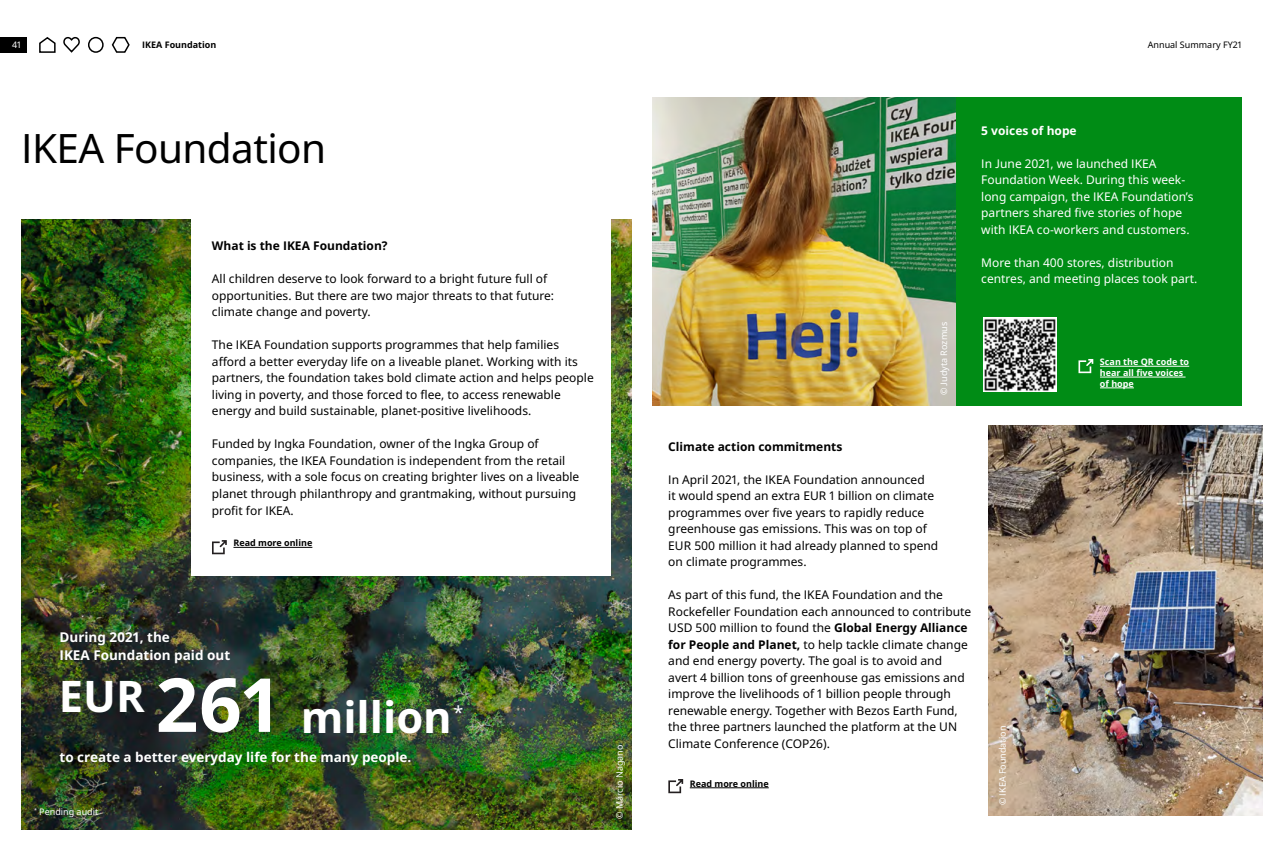
<style>
.page{position:relative;width:1263px;height:851px;background:#fff}
.page>*{position:absolute;margin:0;border:0;box-sizing:border-box;transform-origin:0 0}
.t1{font:700 43.5px "Noto IKEA Latin";color:#fff}
.t2{font:40.5px "Noto IKEA Latin";letter-spacing:-.015em;color:#000}
.t3{font:18px "Noto IKEA Latin";color:#fff}
.t4{font:700 13.5px/18px "Noto IKEA Latin";color:#fff}
.t5{font:12px/16.5px "Noto IKEA Latin";color:#000}
.t6{font:12px/16.5px "Noto IKEA Latin";color:#fff}
.t7{font:700 12px "Noto IKEA Latin";color:#000}
.t8{font:700 12px "Noto IKEA Latin";color:#fff}
.t9{font:9px "Noto IKEA Latin";color:#fff}
.t10{font:700 9px "Noto IKEA Latin";color:#000}
.t11{font:700 9px/10.8px "Noto IKEA Latin";color:#fff}
.t12{font:9px "Noto IKEA Latin";color:#000}
.s1{font-size:74.55px}
.s2{font-weight:700}
</style>
<div class="page">
<div style="left:0;top:37px;width:27px;height:15px;background:#000"></div>
<svg style="left:39px;top:37px;width:17px;height:16px"></svg>
<svg style="left:63px;top:37px;width:17px;height:16px"></svg>
<div style="left:88px;top:37px;width:16px;height:16px;border:1px solid #000;border-radius:50%"></div>
<svg style="left:111px;top:36px;width:19px;height:17px"></svg>
<img style="left:988px;top:425px;width:275px;height:390px">
<img style="left:21px;top:219px;width:610px;height:610px">
<div style="left:191px;top:216px;width:419px;height:359px;background:#fff"></div>
<img style="left:653px;top:97px;width:303px;height:308px">
<div style="left:956px;top:97px;width:286px;height:308px;background:#008c15"></div>
<hr style="left:233px;top:547px;width:79px;height:1px;background:#000">
<svg style="left:212px;top:540px;width:15px;height:14px"></svg>
<hr style="left:690px;top:787px;width:79px;height:1px;background:#000">
<svg style="left:668px;top:779px;width:15px;height:14px"></svg>
<hr style="left:1100px;top:366px;width:89px;height:1px;background:#fff">
<hr style="left:1100px;top:377px;width:85px;height:1px;background:#fff">
<hr style="left:1100px;top:387px;width:34px;height:1px;background:#fff">
<svg style="left:1078px;top:359px;width:15px;height:14px"></svg>
<img style="left:983px;top:317px;width:73px;height:74px">
<p class="t9" style="left:12px;top:39px;width:11px">41</p>
<p class="t10" style="left:142px;top:39px;width:76px">IKEA Foundation</p>
<p class="t12" style="left:1148px;top:38px;width:95px">Annual Summary FY21</p>
<h2 class="t2" style="left:21px;top:120px;width:306px">IKEA Foundation</h2>
<p class="t7" style="left:212px;top:237px;width:177px">What is the IKEA Foundation?</p>
<p class="t5" style="left:212px;top:270px;width:344px">All children deserve to look forward to a bright future full of opportunities. But there are two major threats to that future: climate change and poverty.</p>
<p class="t5" style="left:212px;top:336px;width:383px">The IKEA Foundation supports programmes that help families afford a better everyday life on a liveable planet. Working with its partners, the foundation takes bold climate action and helps people living in poverty, and those forced to flee, to access renewable energy and build sustainable, planet-positive livelihoods.</p>
<p class="t5" style="left:212px;top:435px;width:369px">Funded by Ingka Foundation, owner of the Ingka Group of companies, the IKEA Foundation is independent from the retail business, with a sole focus on creating brighter lives on a liveable planet through philanthropy and grantmaking, without pursuing profit for IKEA.</p>
<p class="t10" style="left:233px;top:536px;width:80px">Read more online</p>
<p class="t4" style="left:60px;top:628px;width:172px">During 2021, the<br>IKEA Foundation paid out</p>
<h1 class="t1" style="left:59px;top:686px;width:394px">EUR <span class="s1">261</span> million</h1>
<h3 class="t3" style="left:453px;top:699px;width:11px">*</h3>
<p class="t4" style="left:60px;top:747px;width:353px">to create a better everyday life for the many people.</p>
<p class="t9" style="left:34px;top:805px;width:66px"><sup>*</sup> Pending audit</p>
<p class="t9" style="left:613px;top:819px;width:76px;rotate:-90deg">© Márcio Nagano</p>
<p class="t9" style="left:937px;top:395px;width:75px;rotate:-90deg">© Judyta Rozmus</p>
<p class="t8" style="left:981px;top:122px;width:97px">5 voices of hope</p>
<p class="t6" style="left:981px;top:155px;width:214px">In June 2021, we launched IKEA Foundation Week. During this week&shy;long campaign, the IKEA Foundation’s partners shared five stories of hope with IKEA co-workers and customers.</p>
<p class="t6" style="left:981px;top:254px;width:218px">More than 400 stores, distribution centres, and meeting places took part.</p>
<p class="t11" style="left:1100px;top:356px;width:91px">Scan the QR code to hear all five voices of hope</p>
<p class="t7" style="left:668px;top:438px;width:176px">Climate action commitments</p>
<p class="t5" style="left:668px;top:470px;width:271px">In April 2021, the IKEA Foundation announced<br>it would spend an extra EUR 1 billion on climate programmes over five years to rapidly reduce greenhouse gas emissions. This was on top of EUR 500 million it had already planned to spend on climate programmes.</p>
<p class="t5" style="left:668px;top:586px;width:304px">As part of this fund, the IKEA Foundation and the Rockefeller Foundation each announced to contribute USD 500 million to found the <span class="s2">Global Energy Alliance for People and Planet,</span> to help tackle climate change and end energy poverty. The goal is to avoid and avert 4 billion tons of greenhouse gas emissions and improve the livelihoods of 1 billion people through renewable energy. Together with Bezos Earth Fund, the three partners launched the platform at the UN Climate Conference (COP26).</p>
<p class="t10" style="left:690px;top:777px;width:80px">Read more online</p>
<p class="t9" style="left:996px;top:805px;width:81px;rotate:-90deg">© IKEA Foundation</p>
</div>
